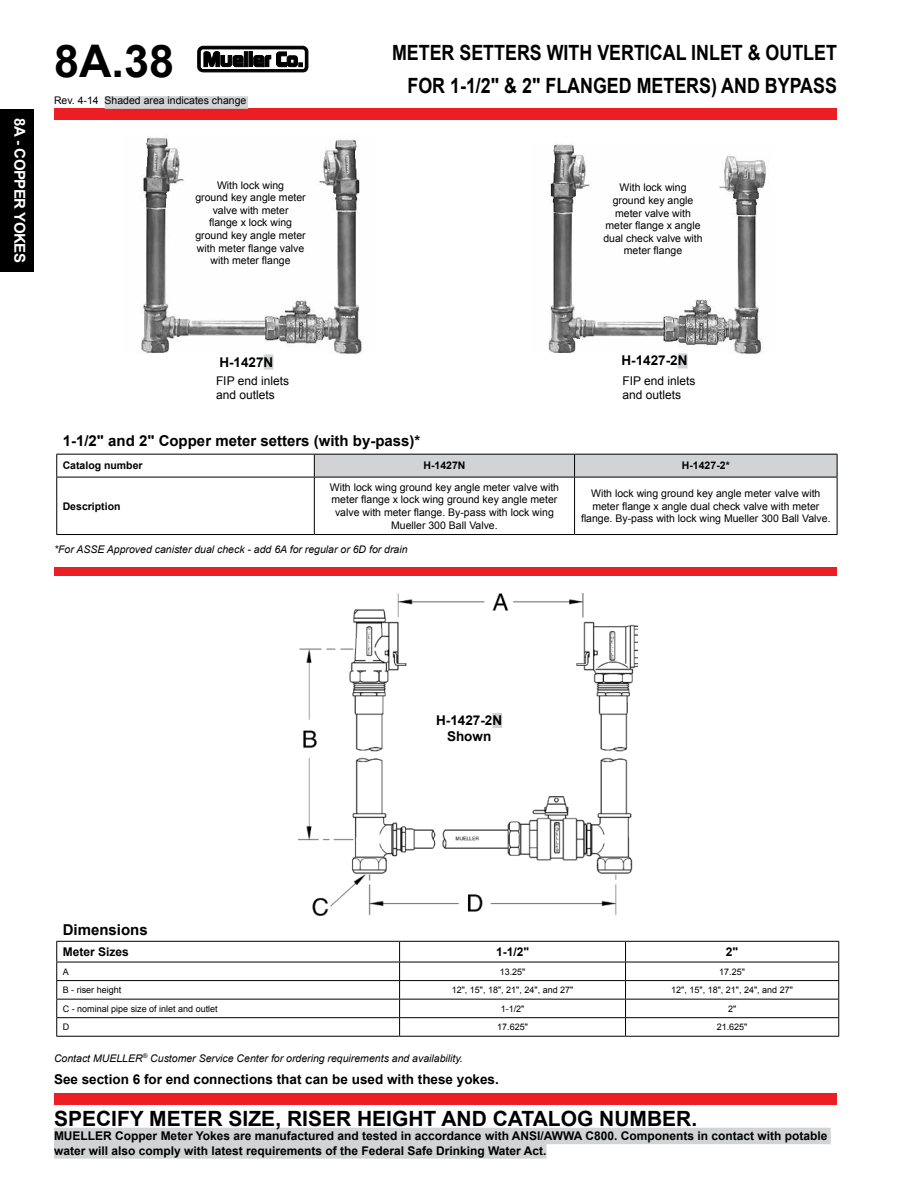
<style>
.page{position:relative;width:918px;height:1188px;background:#fff}
.page>*{position:absolute;margin:0;border:0;box-sizing:border-box;transform-origin:0 0}
.t1{font:700 45px "Arial";color:#000}
.t2{font:700 21px/33px "Arial";color:#000;text-align:right;scale:.85 1}
.t3{font:700 21px "Arial";color:#000}
.t4{font:700 15px "Arial";color:#000}
.t5{font:700 15px "Arial";letter-spacing:-.03em;color:#fff}
.t6{font:700 13.5px/16.2px "Arial";color:#000;text-align:center}
.t7{font:700 12px/14.4px "Arial";color:#000}
.t8{font:12px/14.4px "Arial";color:#000}
.t9{font:10.5px/12.6px "Arial";color:#000;text-align:center}
.t10{font:italic 10.5px "Arial";color:#000}
.t11{font:700 10.5px "Arial";color:#000}
.t12{font:9px "Arial";color:#000}
</style>
<div class="page">
<div style="left:54px;top:108px;width:783px;height:12px;background:#ed1d24"></div>
<div style="left:54px;top:1093px;width:783px;height:12px;background:#ed1d24"></div>
<svg style="left:197px;top:45px;width:112px;height:28px"></svg>
<div style="left:0;top:109px;width:34px;height:162px;background:#000"></div>
<div style="left:105px;top:96px;width:143px;height:13px;background:#d1d3d4;border:2px solid #d1d3d4"></div>
<img style="left:548px;top:144px;width:218px;height:210px">
<img style="left:141px;top:137px;width:223px;height:217px">
<div style="left:264px;top:355px;width:9px;height:15px;background:#d1d3d4"></div>
<div style="left:678px;top:353px;width:10px;height:15px;background:#d1d3d4"></div>
<div style="left:54px;top:567px;width:783px;height:9px;background:#ed1d24"></div>
<img style="left:299px;top:594px;width:338px;height:321px">
<div style="left:492px;top:713px;width:10px;height:15px;background:#d1d3d4"></div>
<div style="left:54px;top:1128px;width:777px;height:16px;background:#d1d3d4"></div>
<div style="left:54px;top:1142px;width:493px;height:17px;background:#d1d3d4"></div>
<hr style="left:56px;top:962px;width:344px;height:1px;background:#000">
<hr style="left:400px;top:962px;width:226px;height:1px;background:#000">
<hr style="left:626px;top:962px;width:213px;height:1px;background:#000">
<hr style="left:56px;top:980px;width:344px;height:1px;background:#000">
<hr style="left:400px;top:980px;width:226px;height:1px;background:#000">
<hr style="left:626px;top:980px;width:213px;height:1px;background:#000">
<hr style="left:56px;top:999px;width:344px;height:1px;background:#000">
<hr style="left:400px;top:999px;width:226px;height:1px;background:#000">
<hr style="left:626px;top:999px;width:213px;height:1px;background:#000">
<hr style="left:56px;top:1017px;width:344px;height:1px;background:#000">
<svg style="left:56px;top:942px;width:1px;height:94px"></svg>
<hr style="left:400px;top:1017px;width:226px;height:1px;background:#000">
<svg style="left:399px;top:942px;width:1px;height:94px"></svg>
<hr style="left:626px;top:1017px;width:213px;height:1px;background:#000">
<svg style="left:625px;top:942px;width:1px;height:94px"></svg>
<svg style="left:838px;top:942px;width:1px;height:94px"></svg>
<hr style="left:56px;top:1036px;width:344px;height:1px;background:#000">
<hr style="left:400px;top:1036px;width:226px;height:1px;background:#000">
<hr style="left:626px;top:1036px;width:213px;height:1px;background:#000">
<hr style="left:56px;top:941px;width:344px;height:1px;background:#000">
<hr style="left:400px;top:941px;width:226px;height:1px;background:#000">
<hr style="left:626px;top:941px;width:213px;height:1px;background:#000">
<svg style="left:56px;top:455px;width:1px;height:22px"></svg>
<div style="left:314px;top:454px;width:524px;height:23px;background:#d1d3d4"></div>
<hr style="left:56px;top:477px;width:258px;height:1px;background:#000">
<hr style="left:56px;top:477px;width:1px;height:57px;background:#000">
<hr style="left:314px;top:477px;width:261px;height:1px;background:#000">
<hr style="left:314px;top:477px;width:1px;height:57px;background:#000">
<hr style="left:575px;top:477px;width:262px;height:1px;background:#000">
<hr style="left:574px;top:477px;width:1px;height:57px;background:#000">
<hr style="left:837px;top:477px;width:1px;height:57px;background:#000">
<hr style="left:56px;top:534px;width:258px;height:1px;background:#000">
<hr style="left:314px;top:534px;width:261px;height:1px;background:#000">
<hr style="left:575px;top:534px;width:262px;height:1px;background:#000">
<hr style="left:56px;top:454px;width:258px;height:1px;background:#000">
<hr style="left:314px;top:454px;width:261px;height:1px;background:#000">
<hr style="left:575px;top:454px;width:262px;height:1px;background:#000">
<h3 class="t5" style="left:30px;top:118px;width:146px;rotate:90deg">8A - COPPER YOKES</h3>
<h1 class="t1" style="left:54px;top:31px;width:122px">8A.38</h1>
<p class="t9" style="left:54px;top:95px;width:194px">Rev. 4-14 Shaded area indicates change</p>
<h2 class="t2" style="left:392px;top:37px;width:525px">METER SETTERS WITH VERTICAL INLET &amp; OUTLET<br>FOR 1-1/2" &amp; 2" FLANGED METERS) AND BYPASS</h2>
<p class="t9" style="left:195px;top:179px;width:112px">With lock wing<br>ground key angle meter valve with meter<br>flange x lock wing ground key angle meter with meter flange valve with meter flange</p>
<p class="t9" style="left:603px;top:182px;width:101px">With lock wing ground key angle meter valve with meter flange x angle dual check valve with meter flange</p>
<p class="t6" style="left:219px;top:354px;width:56px">H-1427N</p>
<p class="t8" style="left:216px;top:374px;width:75px">FIP end inlets and outlets</p>
<p class="t6" style="left:621px;top:353px;width:68px">H-1427-2N</p>
<p class="t8" style="left:622px;top:374px;width:75px">FIP end inlets and outlets</p>
<h3 class="t4" style="left:63px;top:430px;width:359px">1-1/2" and 2" Copper meter setters (with by-pass)*</h3>
<p class="t11" style="left:63px;top:459px;width:81px">Catalog number</p>
<p class="t11" style="left:423px;top:459px;width:44px">H-1427N</p>
<p class="t11" style="left:682px;top:459px;width:49px">H-1427-2*</p>
<p class="t11" style="left:63px;top:499px;width:59px">Description</p>
<p class="t9" style="left:330px;top:481px;width:231px">With lock wing ground key angle meter valve with meter flange x lock wing ground key angle meter valve with meter flange. By-pass with lock wing Mueller 300 Ball Valve.</p>
<p class="t9" style="left:581px;top:487px;width:251px">With lock wing ground key angle meter valve with meter flange x angle dual check valve with meter flange. By-pass with lock wing Mueller 300 Ball Valve.</p>
<p class="t10" style="left:54px;top:543px;width:355px">*For ASSE Approved canister dual check - add 6A for regular or 6D for drain</p>
<p class="t6" style="left:436px;top:713px;width:68px">H-1427-2N<br>Shown</p>
<h3 class="t4" style="left:63px;top:920px;width:87px">Dimensions</h3>
<p class="t7" style="left:63px;top:945px;width:68px">Meter Sizes</p>
<p class="t7" style="left:496px;top:945px;width:35px">1-1/2"</p>
<p class="t7" style="left:726px;top:945px;width:14px">2"</p>
<p class="t12" style="left:63px;top:966px;width:8px">A</p>
<p class="t12" style="left:500px;top:966px;width:27px">13.25"</p>
<p class="t12" style="left:719px;top:966px;width:27px">17.25"</p>
<p class="t12" style="left:63px;top:984px;width:60px">B - riser height</p>
<p class="t12" style="left:452px;top:984px;width:123px">12", 15", 18", 21", 24", and 27"</p>
<p class="t12" style="left:671px;top:984px;width:123px">12", 15", 18", 21", 24", and 27"</p>
<p class="t12" style="left:63px;top:1003px;width:157px">C - nominal pipe size of inlet and outlet</p>
<p class="t12" style="left:501px;top:1003px;width:25px">1-1/2"</p>
<p class="t12" style="left:728px;top:1003px;width:10px">2"</p>
<p class="t12" style="left:63px;top:1021px;width:8px">D</p>
<p class="t12" style="left:497px;top:1021px;width:32px">17.625"</p>
<p class="t12" style="left:717px;top:1021px;width:32px">21.625"</p>
<p class="t10" style="left:54px;top:1052px;width:410px">Contact MUELLER<sup>®</sup> Customer Service Center for ordering requirements and availability.</p>
<p class="t6" style="left:54px;top:1072px;width:446px">See section 6 for end connections that can be used with these yokes.</p>
<h2 class="t3" style="left:54px;top:1105px;width:645px">SPECIFY METER SIZE, RISER HEIGHT AND CATALOG NUMBER.</h2>
<p class="t7" style="left:54px;top:1129px;width:775px">MUELLER Copper Meter Yokes are manufactured and tested in accordance with ANSI/AWWA C800. Components in contact with potable water will also comply with latest requirements of the Federal Safe Drinking Water Act.</p>
</div>
